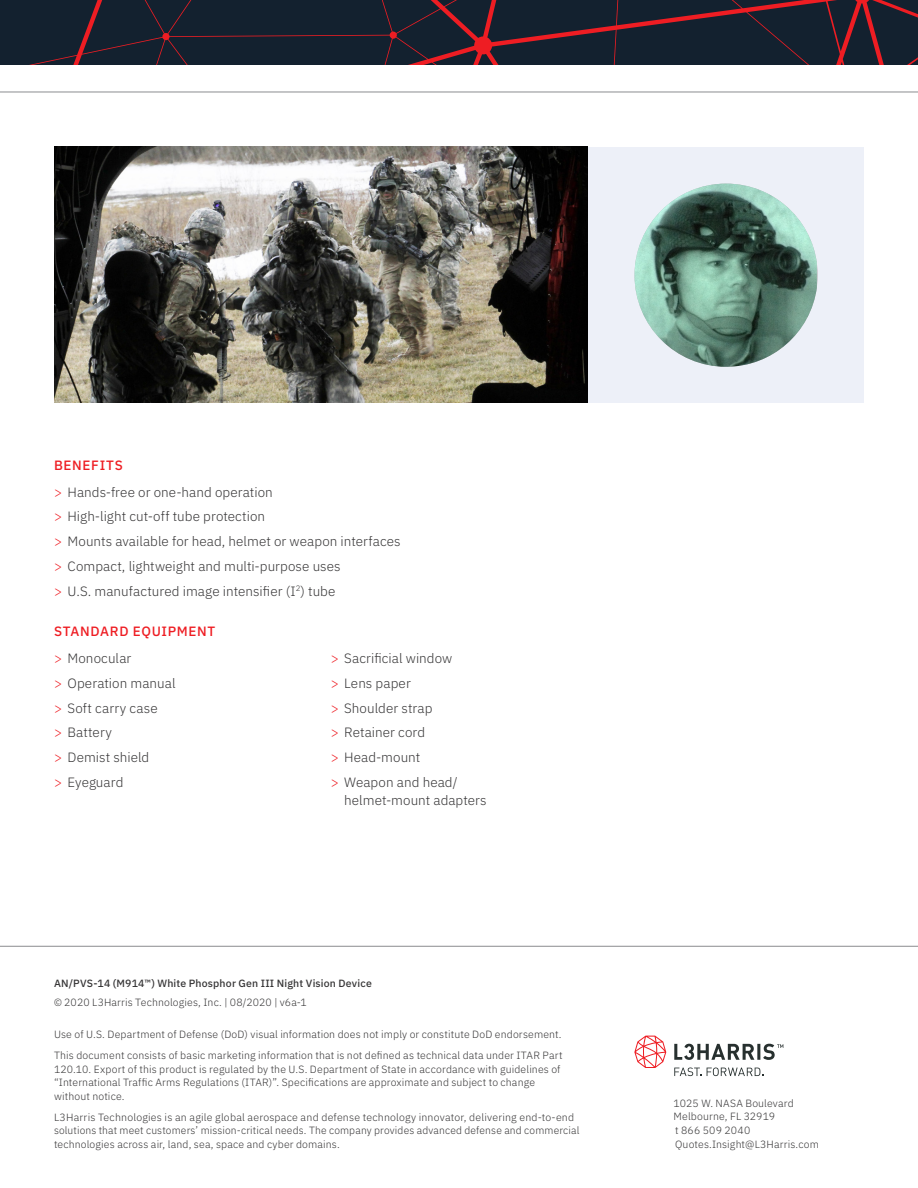
<style>
.page{position:relative;width:918px;height:1188px;background:#fff}
.page>*{position:absolute;margin:0;border:0;box-sizing:border-box;transform-origin:0 0}
.t1{font:300 13.5px/18px "IBM Plex Sans";letter-spacing:.005em;color:#363536}
.H3__RED____Plex_Sans{font:500 13.5px "IBM Plex Sans";letter-spacing:.05em;color:#ee1d23}
.BOILERPLATE___Plex_S{font:300 10.5px/13.5px "IBM Plex Sans";letter-spacing:.015em;color:#363536}
.BOILERPLATE___Plex_S-2{font:500 10.5px "IBM Plex Sans";letter-spacing:.02em;color:#363536}
.s1{color:#ee1d23}
</style>
<div class="page">
<hr style="left:0;top:946px;width:918px;height:1px;background:#8a8c8f">
<hr style="left:0;top:92px;width:918px;height:1px;background:#8a8c8f">
<div style="left:54px;top:147px;width:810px;height:256px;background:#edf0f8"></div>
<img style="left:54px;top:147px;width:533px;height:255px">
<img style="left:634px;top:184px;width:183px;height:183px">
<svg style="left:0;top:0;width:918px;height:64px;fill:#13212f"></svg>
<svg style="left:634px;top:1036px;width:32px;height:32px"></svg>
<svg style="left:674px;top:1044px;width:109px;height:16px"></svg>
<svg style="left:674px;top:1068px;width:27px;height:8px"></svg>
<svg style="left:707px;top:1068px;width:56px;height:8px"></svg>
<p class="H3__RED____Plex_Sans" style="left:54px;top:454px;width:70px">BENEFITS</p>
<p class="t1" style="left:54px;top:482px;width:220px"><span class="s1">&gt;</span> Hands-free or one-hand operation</p>
<p class="t1" style="left:54px;top:506px;width:213px"><span class="s1">&gt;</span> High-light cut-off tube protection</p>
<p class="t1" style="left:54px;top:531px;width:348px"><span class="s1">&gt;</span> Mounts available for head, helmet or weapon interfaces</p>
<p class="t1" style="left:54px;top:556px;width:288px"><span class="s1">&gt;</span> Compact, lightweight and multi-purpose uses</p>
<p class="t1" style="left:54px;top:581px;width:283px"><span class="s1">&gt;</span> U.S. manufactured image intensifier (I<sup>2</sup>) tube</p>
<p class="H3__RED____Plex_Sans" style="left:54px;top:621px;width:163px">STANDARD EQUIPMENT</p>
<p class="t1" style="left:54px;top:648px;width:79px"><span class="s1">&gt;</span> Monocular</p>
<p class="t1" style="left:54px;top:673px;width:123px"><span class="s1">&gt;</span> Operation manual</p>
<p class="t1" style="left:54px;top:698px;width:105px"><span class="s1">&gt;</span> Soft carry case</p>
<p class="t1" style="left:54px;top:722px;width:59px"><span class="s1">&gt;</span> Battery</p>
<p class="t1" style="left:54px;top:747px;width:97px"><span class="s1">&gt;</span> Demist shield</p>
<p class="t1" style="left:54px;top:772px;width:71px"><span class="s1">&gt;</span> Eyeguard</p>
<p class="t1" style="left:331px;top:648px;width:123px"><span class="s1">&gt;</span> Sacrificial window</p>
<p class="t1" style="left:331px;top:673px;width:82px"><span class="s1">&gt;</span> Lens paper</p>
<p class="t1" style="left:331px;top:698px;width:103px"><span class="s1">&gt;</span> Shoulder strap</p>
<p class="t1" style="left:331px;top:722px;width:96px"><span class="s1">&gt;</span> Retainer cord</p>
<p class="t1" style="left:331px;top:747px;width:91px"><span class="s1">&gt;</span> Head-mount</p>
<p class="t1" style="left:344px;top:772px;width:144px;text-indent:-14px"><span class="s1">&gt;</span> Weapon and head/ helmet-mount adapters</p>
<p class="BOILERPLATE___Plex_S-2" style="left:54px;top:975px;width:319px">AN/PVS-14 (M914™) White Phosphor Gen III Night Vision Device</p>
<p class="BOILERPLATE___Plex_S" style="left:54px;top:994px;width:254px">© 2020 L3Harris Technologies, Inc. | 08/2020 | v6a-1</p>
<p class="BOILERPLATE___Plex_S" style="left:54px;top:1027px;width:509px">Use of U.S. Department of Defense (DoD) visual information does not imply or constitute DoD endorsement.</p>
<p class="BOILERPLATE___Plex_S" style="left:54px;top:1048px;width:510px">This document consists of basic marketing information that is not defined as technical data under ITAR Part 120.10. Export of this product is regulated by the U.S. Department of State in accordance with guidelines of “International Traffic Arms Regulations (ITAR)”. Specifications are approximate and subject to change without notice.</p>
<p class="BOILERPLATE___Plex_S" style="left:54px;top:1109px;width:527px">L3Harris Technologies is an agile global aerospace and defense technology innovator, delivering end-to-end solutions that meet customers’ mission-critical needs. The company provides advanced defense and commercial technologies across air, land, sea, space and cyber domains.</p>
<p class="BOILERPLATE___Plex_S" style="left:674px;top:1095px;width:122px">1025 W. NASA Boulevard<br>Melbourne, FL 32919</p>
<p class="BOILERPLATE___Plex_S" style="left:675px;top:1123px;width:145px">t 866 509 2040<br>Quotes.Insight@L3Harris.com</p>
</div>
